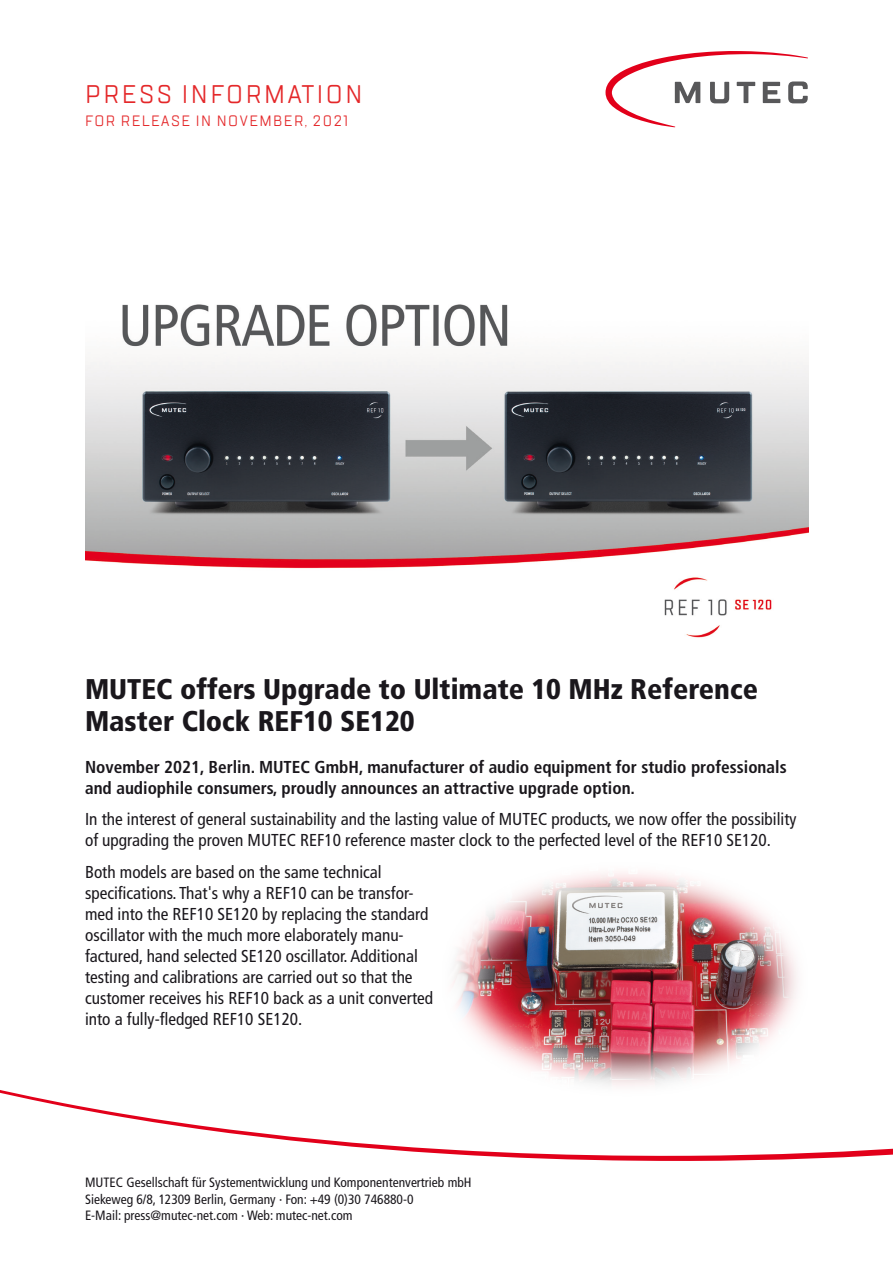
<style>
.page{position:relative;width:893px;height:1263px;background:#fff}
.page>*{position:absolute;margin:0;border:0;box-sizing:border-box;transform-origin:0 0}
.t1{font:900 condensed 28.5px/31.5px "Frutiger LT Pro";color:#1a171c}
.t2{font:25.5px "TT Lakes Condensed";letter-spacing:.1em;color:#e42729}
.t3{font:condensed 17.25px/21px "Frutiger LT Pro";color:#1a171c}
.t4{font:700 condensed 17.25px/21px "Frutiger LT Pro";color:#1a171c}
.t5{font:15px "TT Lakes Condensed";letter-spacing:.1em;color:#e42729}
.t6{font:condensed 13.5px/16.5px "Frutiger LT Pro";color:#1a171c}
</style>
<div class="page">
<svg style="left:605px;top:51px;width:203px;height:76px"></svg>
<svg style="left:0;top:1090px;width:893px;height:71px"></svg>
<img style="left:436px;top:872px;width:372px;height:228px">
<img style="left:85px;top:304px;width:724px;height:334px">
<h2 class="t2" style="left:85px;top:78px;width:279px">PRESS INFORMATION</h2>
<p class="t5" style="left:85px;top:111px;width:77px">FOR RELEASE</p>
<p class="t5" style="left:196px;top:111px;width:154px">IN NOVEMBER, 2021</p>
<h1 class="t1" style="left:85px;top:674px;width:674px">MUTEC offers Upgrade to Ultimate 10 MHz Reference<br>Master Clock REF10 SE120</h1>
<p class="t4" style="left:85px;top:756px;width:703px">November 2021, Berlin. MUTEC GmbH, manufacturer of audio equipment for studio professionals and audiophile consumers, proudly announces an attractive upgrade option.</p>
<p class="t3" style="left:85px;top:809px;width:713px">In the interest of general sustainability and the lasting value of MUTEC products, we now offer the possibility of upgrading the proven MUTEC REF10 reference master clock to the perfected level of the REF10 SE120.</p>
<p class="t3" style="left:85px;top:861px;width:349px">Both models are based on the same technical specifications. That's why a REF10 can be transfor&shy;med into the REF10 SE120 by replacing the standard oscillator with the much more elaborately manu&shy;factured, hand selected SE120 oscillator. Additional testing and calibrations are carried out so that the customer receives his REF10 back as a unit converted into a fully-fledged REF10 SE120.</p>
<p class="t6" style="left:85px;top:1174px;width:388px">MUTEC Gesellschaft für Systementwicklung und Komponentenvertrieb mbH<br>Siekeweg 6/8, 12309 Berlin, Germany · Fon: +49 (0)30 746880-0<br>E-Mail: press@mutec-net.com · Web: mutec-net.com</p>
</div>
